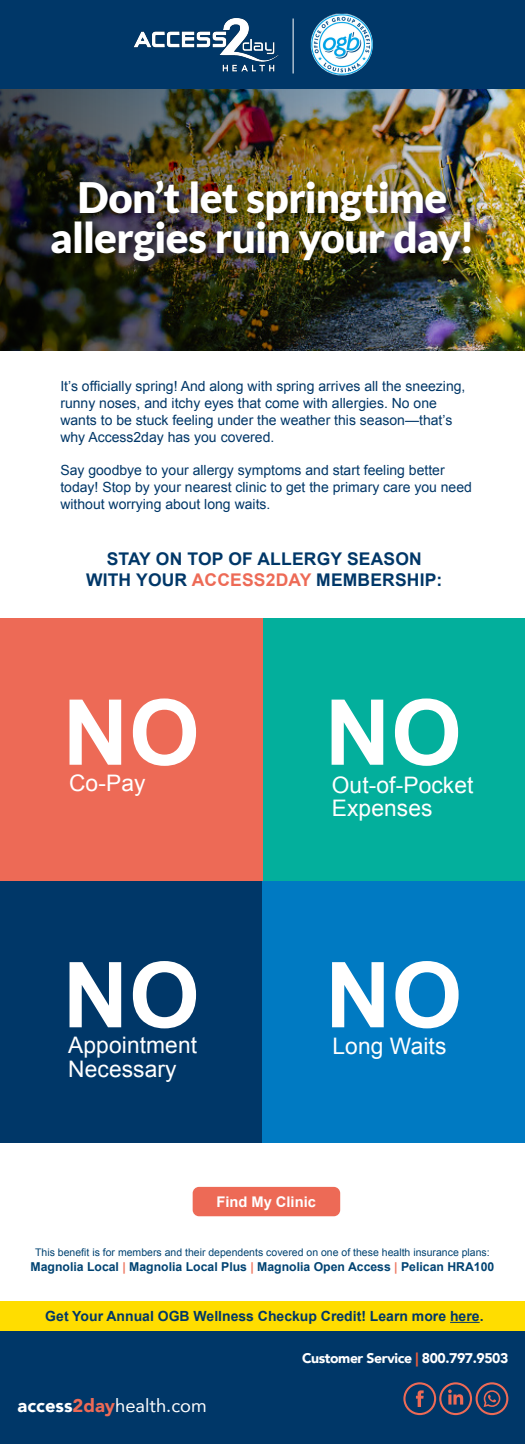
<style>
.page{position:relative;width:525px;height:1444px;background:#fff}
.page>*{position:absolute;margin:0;border:0;box-sizing:border-box;transform-origin:0 0}
.t1{font:700 91px "Arial";letter-spacing:.005em;color:#fff}
.t2{font:900 42px/40.2px "Lato";letter-spacing:-.015em;color:#fff;text-align:center}
.t3{font:22.75px/23.6px "Arial";letter-spacing:.005em;color:#fff}
.t4{font:18.38px "Avenir";color:#fff}
.t5{font:700 17.5px/21.9px "Arial";letter-spacing:.01em;color:#003768;text-align:center}
.t6{font:700 14.7px "Arial";color:#fff}
.t7{font:14px/16.8px "Arial";color:#003768}
.t8{font:700 14px "Arial";color:#003768}
.t9{font:900 14px "Avenir";letter-spacing:-.03em;color:#fff}
.t10{font:14px "Arial";letter-spacing:.005em;color:#fff}
.t11{font:700 12.25px "Arial";color:#004372}
.t12{font:10.5px "Arial";color:#004372}
.s1{color:#ed6a56}
.s2{color:#ee7862}
.s3{font-weight:900}
.s4{font-weight:900;color:#ed6a56}
.s5{color:#e45c3d}
</style>
<div class="page">
<img style="left:0;top:89px;width:525px;height:261px">
<div style="left:0;top:0;width:525px;height:89px;background:#003768"></div>
<div style="left:49px;top:177px;width:432px;height:94px;background:#000;opacity:.65"></div>
<img style="left:133px;top:18px;width:146px;height:54px">
<div style="left:193px;top:1187px;width:147px;height:29px;background:#ed6a56;border-radius:6px"></div>
<div style="left:0;top:1330px;width:525px;height:114px;background:#003768"></div>
<svg style="left:403px;top:1382px;width:105px;height:33px"></svg>
<div style="left:0;top:880px;width:262px;height:263px;background:#003768"></div>
<div style="left:262px;top:880px;width:263px;height:263px;background:#007ac2"></div>
<div style="left:262px;top:618px;width:263px;height:262px;background:#03af9c"></div>
<div style="left:0;top:618px;width:262px;height:262px;background:#ed6a56"></div>
<img style="left:311px;top:14px;width:62px;height:62px">
<hr style="left:293px;top:19px;width:1px;height:55px;background:#fff">
<div style="left:0;top:1301px;width:525px;height:29px;background:#fd0"></div>
<hr style="left:450px;top:1322px;width:30px;height:1px;background:#003768">
<h2 class="t2" style="left:50px;top:176px;width:426px">Don’t let springtime allergies ruin your day!</h2>
<p class="t7" style="left:60px;top:378px;width:407px">It’s officially spring! And along with spring arrives all the sneezing, runny noses, and itchy eyes that come with allergies. No one wants to be stuck feeling under the weather this season—that’s why Access2day has you covered.</p>
<p class="t7" style="left:60px;top:462px;width:413px">Say goodbye to your allergy symptoms and start feeling better today! Stop by your nearest clinic to get the primary care you need without worrying about long waits.</p>
<p class="t5" style="left:86px;top:548px;width:358px">STAY ON TOP OF ALLERGY SEASON<br>WITH YOUR <span class="s1">ACCESS2DAY</span> MEMBERSHIP:</p>
<h1 class="t1" style="left:63px;top:673px;width:138px">NO</h1>
<h3 class="t3" style="left:69px;top:771px;width:78px">Co-Pay</h3>
<h1 class="t1" style="left:325px;top:673px;width:138px">NO</h1>
<h3 class="t3" style="left:332px;top:773px;width:143px">Out-of-Pocket<br>Expenses</h3>
<h1 class="t1" style="left:63px;top:935px;width:138px">NO</h1>
<h1 class="t1" style="left:325px;top:935px;width:138px">NO</h1>
<p class="t10" style="left:112px;top:959px;width:64px">Insurance</p>
<h3 class="t3" style="left:68px;top:1034px;width:130px">Appointment</h3>
<h3 class="t3" style="left:333px;top:1034px;width:115px">Long Waits</h3>
<h3 class="t3" style="left:68px;top:1057px;width:110px">Necessary</h3>
<p class="t6" style="left:216px;top:1192px;width:101px">Find My Clinic</p>
<p class="t12" style="left:35px;top:1245px;width:456px">This benefit is for members and their dependents covered on one of these health insurance plans:</p>
<p class="t11" style="left:31px;top:1259px;width:465px">Magnolia Local <span class="s2">|</span> Magnolia Local Plus <span class="s2">|</span> Magnolia Open Access <span class="s2">|</span> Pelican HRA100</p>
<p class="t8" style="left:45px;top:1306px;width:440px">Get Your Annual OGB Wellness Checkup Credit! Learn more here.</p>
<h3 class="t4" style="left:18px;top:1391px;width:191px"><span class="s3">access</span><span class="s4">2day</span>health.com</h3>
<p class="t9" style="left:302px;top:1346px;width:208px">Customer Service <span class="s5">|</span> 800.797.9503</p>
</div>
